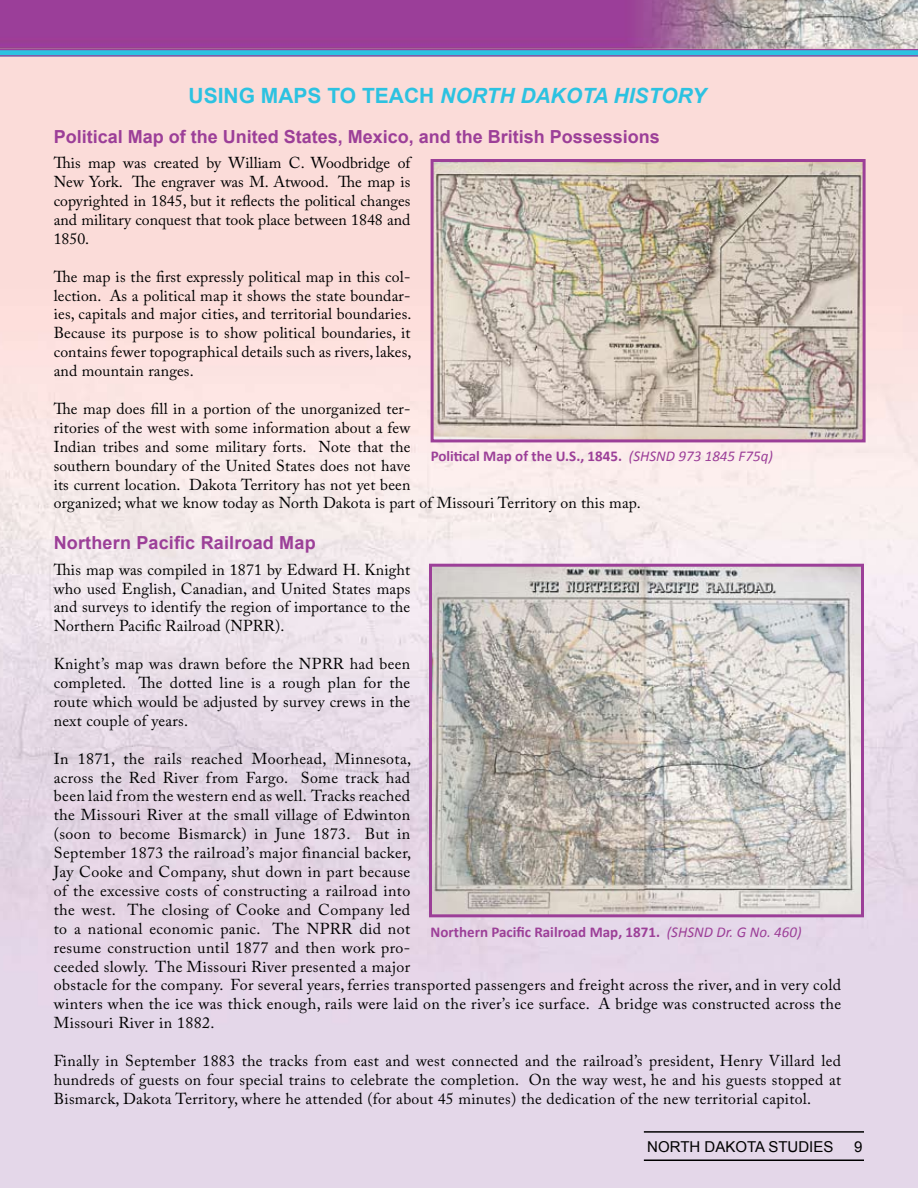
<style>
.page{position:relative;width:918px;height:1188px;background:#fff}
.page>*{position:absolute;margin:0;border:0;box-sizing:border-box;transform-origin:0 0}
.t1{font:italic 700 21px "Arial";color:#2cc2e1}
.t2{font:700 18px "Arial";color:#9c3f98}
.t3{font:15.75px/18.9px "Adobe Caslon Pro";letter-spacing:.025em;color:#000;text-align:justify}
.t4{font:700 15px "Calibri";color:#9c3f98}
.t5{font:15px "Arial";color:#000}
.s1{font-style:normal}
.s2{font-weight:400;font-style:italic}
</style>
<div class="page">
<img style="left:0;top:0;width:918px;height:1188px">
<svg style="left:0;top:50px;width:918px;height:5px;background:#31bbdd"></svg>
<hr style="left:0;top:49px;width:918px;height:1px;background:#9c3f98">
<hr style="left:0;top:55px;width:918px;height:1px;background:#9c3f98">
<hr style="left:644px;top:1160px;width:220px;height:1px;background:#000">
<hr style="left:644px;top:1131px;width:220px;height:2px;background:#000">
<img style="left:435px;top:163px;width:427px;height:275px">
<div style="left:431px;top:159px;width:435px;height:283px;border:3px solid #9c3f98"></div>
<img style="left:433px;top:568px;width:427px;height:345px">
<div style="left:429px;top:564px;width:435px;height:353px;border:3px solid #9c3f98"></div>
<h1 class="t1" style="left:189px;top:82px;width:519px"><span class="s1">USING MAPS TO TEACH</span> NORTH DAKOTA HISTORY</h1>
<p class="t2" style="left:54px;top:124px;width:608px">Political Map of the United States, Mexico, and the British Possessions</p>
<p class="t3" style="left:54px;top:153px;width:358px">This map was created by William C. Woodbridge of New York. The engraver was M. Atwood. The map is copyrighted in 1845, but it reflects the political changes and military conquest that took place between 1848 and 1850.</p>
<p class="t3" style="left:54px;top:267px;width:359px">The map is the first expressly political map in this col&shy;lection. As a political map it shows the state boundar&shy;ies, capitals and major cities, and territorial boundaries.<br>Because its purpose is to show political boundaries, it contains fewer topographical details such as rivers, lakes, and mountain ranges.</p>
<p class="t3" style="left:54px;top:399px;width:588px;text-align:left">The map does fill in a portion of the unorganized ter-<br>ritories of the west with some information about a few<br>Indian tribes and some military forts. Note that the<br>southern boundary of the United States does not have<br>its current location. Dakota Territory has not yet been<br>organized; what we know today as North Dakota is part of Missouri Territory on this map.</p>
<p class="t2" style="left:54px;top:531px;width:263px">Northern Pacific Railroad Map</p>
<p class="t3" style="left:54px;top:560px;width:358px">This map was compiled in 1871 by Edward H. Knight who used English, Canadian, and United States maps and surveys to identify the region of importance to the Northern Pacific Railroad (NPRR).</p>
<p class="t3" style="left:54px;top:654px;width:358px">Knight’s map was drawn before the NPRR had been completed. The dotted line is a rough plan for the route which would be adjusted by survey crews in the next couple of years.</p>
<p class="t3" style="left:54px;top:749px;width:789px;text-align:left">In 1871, the rails reached Moorhead, Minnesota,<br>across the Red River from Fargo. Some track had<br>been laid from the western end as well. Tracks reached<br>the Missouri River at the small village of Edwinton<br>(soon to become Bismarck) in June 1873. But in<br>September 1873 the railroad’s major financial backer,<br>Jay Cooke and Company, shut down in part because<br>of the excessive costs of constructing a railroad into<br>the west. The closing of Cooke and Company led<br>to a national economic panic. The NPRR did not<br>resume construction until 1877 and then work pro-<br>ceeded slowly. The Missouri River presented a major<br>obstacle for the company. For several years, ferries transported passengers and freight across the river, and in very cold winters when the ice was thick enough, rails were laid on the river’s ice surface. A bridge was constructed across the Missouri River in 1882.</p>
<p class="t3" style="left:54px;top:1051px;width:789px">Finally in September 1883 the tracks from east and west connected and the railroad’s president, Henry Villard led hundreds of guests on four special trains to celebrate the completion. On the way west, he and his guests stopped at Bismarck, Dakota Territory, where he attended (for about 45 minutes) the dedication of the new territorial capitol.</p>
<p class="t4" style="left:431px;top:446px;width:344px">Political Map of the U.S., 1845. <span class="s2">(SHSND 973 1845 F75q)</span></p>
<p class="t4" style="left:431px;top:922px;width:372px">Northern Pacific Railroad Map, 1871. <span class="s2">(SHSND Dr. G No. 460)</span></p>
<p class="t5" style="left:647px;top:1137px;width:188px">NORTH DAKOTA STUDIES</p>
</div>
